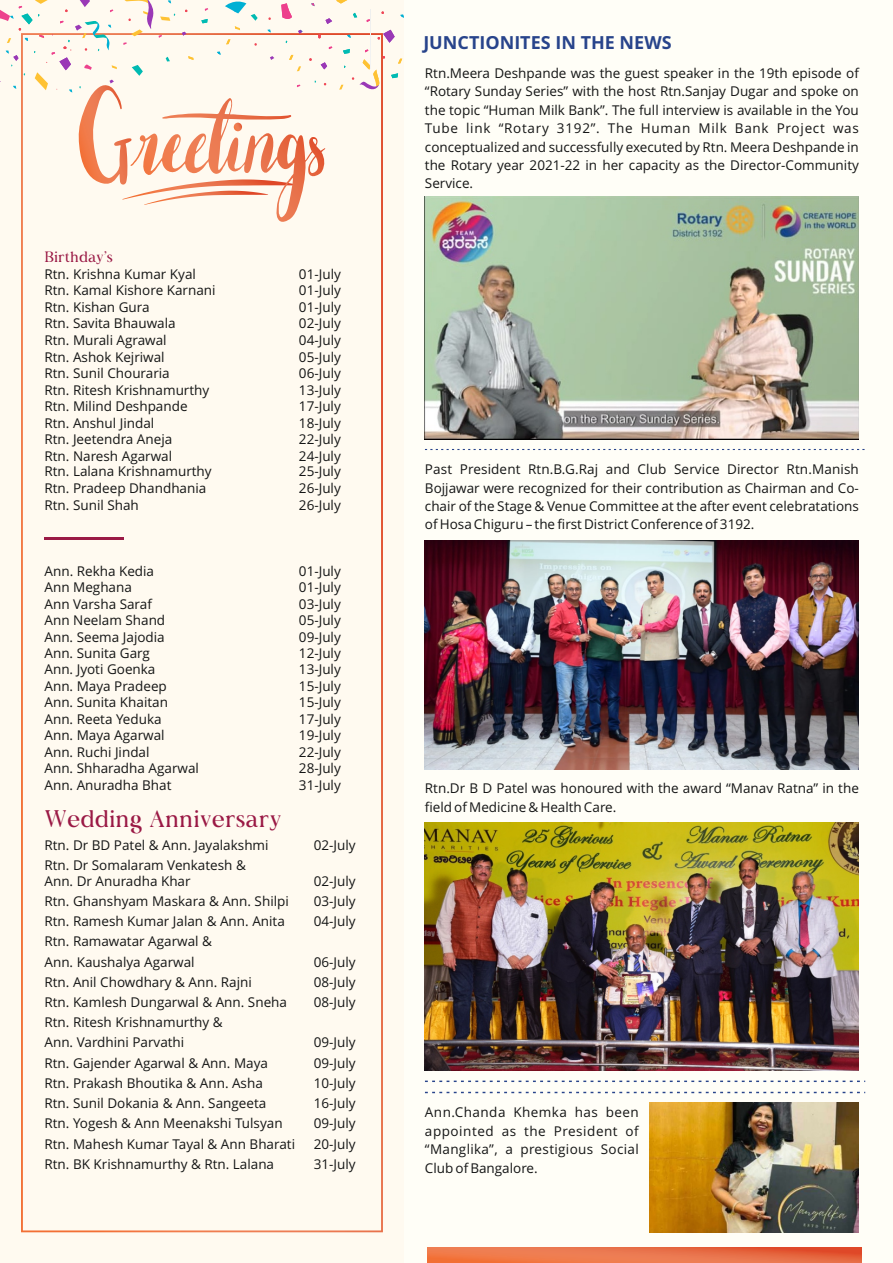
<style>
.page{position:relative;width:893px;height:1263px;background:#fffef7}
.page>*{position:absolute;margin:0;border:0;box-sizing:border-box;transform-origin:0 0}
.t1{font:24px "Patrizia";color:#9a1945}
.t2{font:700 18px "Open Sans";color:#28448b}
.t3{font:15px "Patrizia";color:#9a1945}
.t4{font:13.5px/18.5px "Open Sans";color:#151616}
</style>
<div class="page">
<div style="left:0;top:0;width:404px;height:1263px;background:#fffaf0"></div>
<svg style="left:427px;top:1247px;width:434px;height:16px;background:#ea7046"></svg>
<svg style="left:21px;top:218px;width:362px;height:1014px"></svg>
<hr style="left:45px;top:537px;width:79px;height:3px;background:#9a1945">
<svg style="left:425px;top:449px;width:440px;height:1px"></svg>
<svg style="left:425px;top:1080px;width:440px;height:2px"></svg>
<svg style="left:425px;top:1092px;width:440px;height:1px"></svg>
<svg style="left:0;top:0;width:404px;height:218px"></svg>
<img style="left:425px;top:197px;width:434px;height:242px">
<img style="left:425px;top:541px;width:434px;height:228px">
<img style="left:425px;top:822px;width:434px;height:249px">
<img style="left:649px;top:1102px;width:210px;height:130px">
<p class="t3" style="left:45px;top:252px;width:70px">Birthday’s</p>
<p class="t4" style="left:45px;top:266px;width:153px">Rtn. Krishna Kumar Kyal</p>
<p class="t4" style="left:299px;top:266px;width:43px">01-July</p>
<p class="t4" style="left:45px;top:283px;width:172px">Rtn. Kamal Kishore Karnani</p>
<p class="t4" style="left:299px;top:283px;width:43px">01-July</p>
<p class="t4" style="left:45px;top:299px;width:107px">Rtn. Kishan Gura</p>
<p class="t4" style="left:299px;top:299px;width:43px">01-July</p>
<p class="t4" style="left:45px;top:316px;width:133px">Rtn. Savita Bhauwala</p>
<p class="t4" style="left:299px;top:316px;width:43px">02-July</p>
<p class="t4" style="left:45px;top:332px;width:124px">Rtn. Murali Agrawal</p>
<p class="t4" style="left:299px;top:332px;width:43px">04-July</p>
<p class="t4" style="left:45px;top:349px;width:122px">Rtn. Ashok Kejriwal</p>
<p class="t4" style="left:299px;top:349px;width:43px">05-July</p>
<p class="t4" style="left:45px;top:365px;width:127px">Rtn. Sunil Chouraria</p>
<p class="t4" style="left:299px;top:365px;width:43px">06-July</p>
<p class="t4" style="left:45px;top:382px;width:166px">Rtn. Ritesh Krishnamurthy</p>
<p class="t4" style="left:299px;top:382px;width:43px">13-July</p>
<p class="t4" style="left:45px;top:398px;width:145px">Rtn. Milind Deshpande</p>
<p class="t4" style="left:299px;top:398px;width:43px">17-July</p>
<p class="t4" style="left:45px;top:415px;width:111px">Rtn. Anshul Jindal</p>
<p class="t4" style="left:299px;top:415px;width:43px">18-July</p>
<p class="t4" style="left:45px;top:431px;width:129px">Rtn. Jeetendra Aneja</p>
<p class="t4" style="left:299px;top:431px;width:43px">22-July</p>
<p class="t4" style="left:45px;top:448px;width:129px">Rtn. Naresh Agarwal</p>
<p class="t4" style="left:299px;top:448px;width:43px">24-July</p>
<p class="t4" style="left:45px;top:464px;width:169px">Rtn. Lalana Krishnamurthy</p>
<p class="t4" style="left:299px;top:464px;width:43px">25-July</p>
<p class="t4" style="left:45px;top:480px;width:163px">Rtn. Pradeep Dhandhania</p>
<p class="t4" style="left:299px;top:480px;width:43px">26-July</p>
<p class="t4" style="left:45px;top:497px;width:96px">Rtn. Sunil Shah</p>
<p class="t4" style="left:299px;top:497px;width:43px">26-July</p>
<p class="t4" style="left:45px;top:563px;width:111px">Ann. Rekha Kedia</p>
<p class="t4" style="left:299px;top:563px;width:43px">01-July</p>
<p class="t4" style="left:45px;top:579px;width:89px">Ann Meghana</p>
<p class="t4" style="left:299px;top:579px;width:43px">01-July</p>
<p class="t4" style="left:45px;top:596px;width:109px">Ann Varsha Saraf</p>
<p class="t4" style="left:299px;top:596px;width:43px">03-July</p>
<p class="t4" style="left:45px;top:613px;width:122px">Ann Neelam Shand</p>
<p class="t4" style="left:299px;top:613px;width:43px">05-July</p>
<p class="t4" style="left:45px;top:629px;width:122px">Ann. Seema Jajodia</p>
<p class="t4" style="left:299px;top:629px;width:43px">09-July</p>
<p class="t4" style="left:45px;top:646px;width:107px">Ann. Sunita Garg</p>
<p class="t4" style="left:299px;top:646px;width:43px">12-July</p>
<p class="t4" style="left:45px;top:661px;width:112px">Ann. Jyoti Goenka</p>
<p class="t4" style="left:299px;top:661px;width:43px">13-July</p>
<p class="t4" style="left:45px;top:678px;width:124px">Ann. Maya Pradeep</p>
<p class="t4" style="left:299px;top:678px;width:43px">15-July</p>
<p class="t4" style="left:45px;top:694px;width:125px">Ann. Sunita Khaitan</p>
<p class="t4" style="left:299px;top:694px;width:43px">15-July</p>
<p class="t4" style="left:45px;top:711px;width:119px">Ann. Reeta Yeduka</p>
<p class="t4" style="left:299px;top:711px;width:43px">17-July</p>
<p class="t4" style="left:45px;top:727px;width:122px">Ann. Maya Agarwal</p>
<p class="t4" style="left:299px;top:727px;width:43px">19-July</p>
<p class="t4" style="left:45px;top:744px;width:107px">Ann. Ruchi Jindal</p>
<p class="t4" style="left:299px;top:744px;width:43px">22-July</p>
<p class="t4" style="left:45px;top:760px;width:156px">Ann. Shharadha Agarwal</p>
<p class="t4" style="left:299px;top:760px;width:43px">28-July</p>
<p class="t4" style="left:45px;top:777px;width:128px">Ann. Anuradha Bhat</p>
<p class="t4" style="left:299px;top:777px;width:43px">31-July</p>
<h1 class="t1" style="left:45px;top:810px;width:238px">Wedding Anniversary</h1>
<p class="t4" style="left:45px;top:837px;width:226px">Rtn. Dr BD Patel &amp; Ann. Jayalakshmi</p>
<p class="t4" style="left:314px;top:837px;width:43px">02-July</p>
<p class="t4" style="left:45px;top:859px;width:203px;line-height:15.6px">Rtn. Dr Somalaram Venkatesh &amp;<br>Ann. Dr Anuradha Khar</p>
<p class="t4" style="left:314px;top:873px;width:43px">02-July</p>
<p class="t4" style="left:45px;top:893px;width:246px">Rtn. Ghanshyam Maskara &amp; Ann. Shilpi</p>
<p class="t4" style="left:314px;top:893px;width:43px">03-July</p>
<p class="t4" style="left:45px;top:913px;width:242px">Rtn. Ramesh Kumar Jalan &amp; Ann. Anita</p>
<p class="t4" style="left:314px;top:913px;width:43px">04-July</p>
<p class="t4" style="left:45px;top:932px;width:169px;line-height:20.2px">Rtn. Ramawatar Agarwal &amp;<br>Ann. Kaushalya Agarwal</p>
<p class="t4" style="left:314px;top:954px;width:43px">06-July</p>
<p class="t4" style="left:45px;top:974px;width:209px">Rtn. Anil Chowdhary &amp; Ann. Rajni</p>
<p class="t4" style="left:314px;top:974px;width:43px">08-July</p>
<p class="t4" style="left:45px;top:994px;width:244px">Rtn. Kamlesh Dungarwal &amp; Ann. Sneha</p>
<p class="t4" style="left:314px;top:994px;width:43px">08-July</p>
<p class="t4" style="left:45px;top:1013px;width:180px;line-height:20.2px">Rtn. Ritesh Krishnamurthy &amp;<br>Ann. Vardhini Parvathi</p>
<p class="t4" style="left:314px;top:1035px;width:43px">09-July</p>
<p class="t4" style="left:45px;top:1055px;width:225px">Rtn. Gajender Agarwal &amp; Ann. Maya</p>
<p class="t4" style="left:314px;top:1055px;width:43px">09-July</p>
<p class="t4" style="left:45px;top:1075px;width:220px">Rtn. Prakash Bhoutika &amp; Ann. Asha</p>
<p class="t4" style="left:314px;top:1075px;width:43px">10-July</p>
<p class="t4" style="left:45px;top:1095px;width:223px">Rtn. Sunil Dokania &amp; Ann. Sangeeta</p>
<p class="t4" style="left:314px;top:1095px;width:43px">16-July</p>
<p class="t4" style="left:45px;top:1115px;width:240px">Rtn. Yogesh &amp; Ann Meenakshi Tulsyan</p>
<p class="t4" style="left:314px;top:1115px;width:43px">09-July</p>
<p class="t4" style="left:45px;top:1136px;width:252px">Rtn. Mahesh Kumar Tayal &amp; Ann Bharati</p>
<p class="t4" style="left:314px;top:1136px;width:43px">20-July</p>
<p class="t4" style="left:45px;top:1156px;width:231px">Rtn. BK Krishnamurthy &amp; Rtn. Lalana</p>
<p class="t4" style="left:314px;top:1156px;width:43px">31-July</p>
<h2 class="t2" style="left:423px;top:35px;width:250px">JUNCTIONITES IN THE NEWS</h2>
<p class="t4" style="left:425px;top:65px;width:435px;text-align:justify">Rtn.Meera Deshpande was the guest speaker in the 19th episode of “Rotary Sunday Series” with the host Rtn.Sanjay Dugar and spoke on the topic “Human Milk Bank”. The full interview is available in the You Tube link “Rotary 3192”. The Human Milk Bank Project was conceptualized and successfully executed by Rtn. Meera Deshpande in the Rotary year 2021-22 in her capacity as the Director-Community Service.</p>
<p class="t4" style="left:425px;top:461px;width:435px;text-align:justify">Past President Rtn.B.G.Raj and Club Service Director Rtn.Manish Bojjawar were recognized for their contribution as Chairman and Co&shy;chair of the Stage &amp; Venue Committee at the after event celebratations of Hosa Chiguru – the first District Conference of 3192.</p>
<p class="t4" style="left:425px;top:780px;width:435px">Rtn.Dr B D Patel was honoured with the award “Manav Ratna” in the field of Medicine &amp; Health Care.</p>
<p class="t4" style="left:425px;top:1104px;width:215px;text-align:justify">Ann.Chanda Khemka has been appointed as the President of “Manglika”, a prestigious Social Club of Bangalore.</p>
</div>
